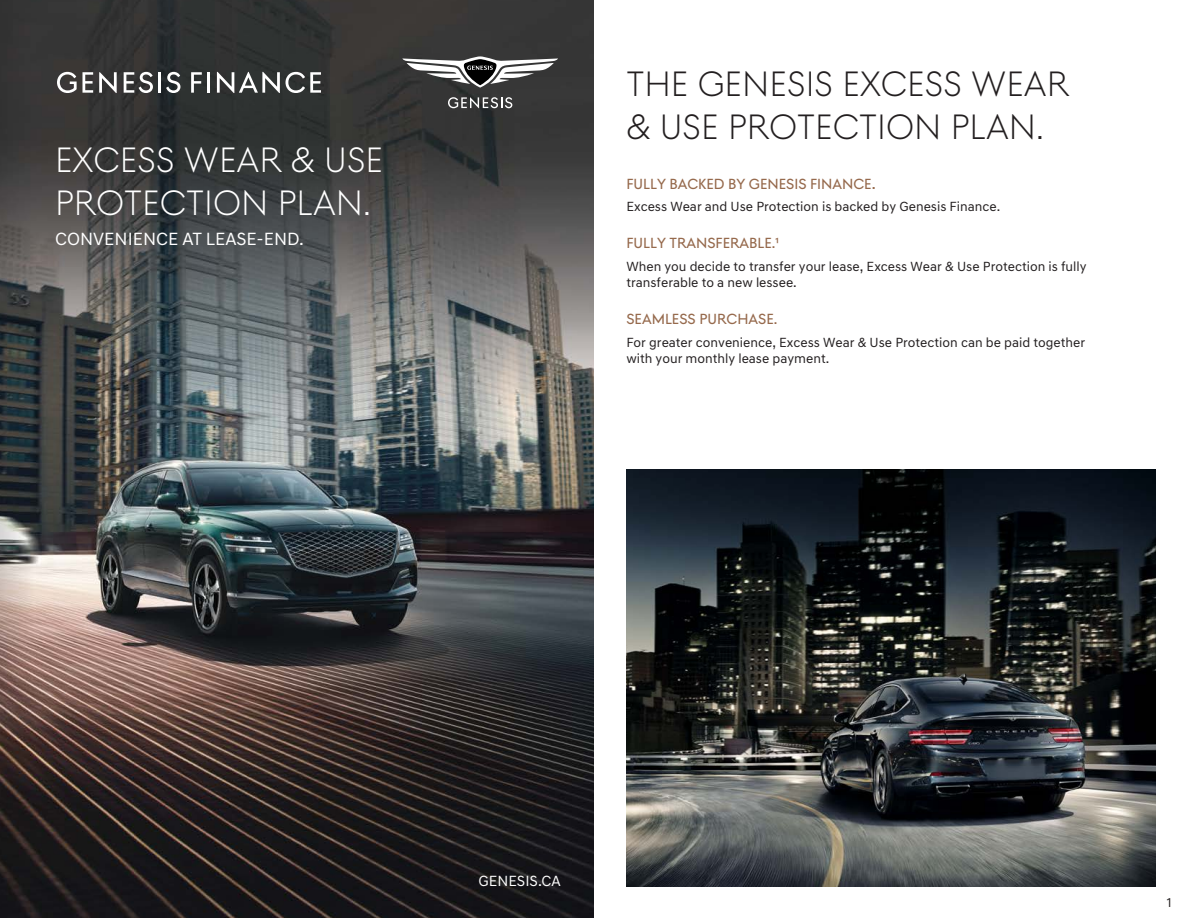
<style>
.page{position:relative;width:1188px;height:918px;background:#fff}
.page>*{position:absolute;margin:0;border:0;box-sizing:border-box;transform-origin:0 0}
.t1{font:300 36px/43.2px "Genesis Sans Head";color:#231f20}
.t2{font:300 36px/43.2px "Genesis Sans Head";color:#fff}
.t3{font:18px "Genesis Sans Text";color:#fff}
.t4{font:15px "Genesis Sans Head";color:#966a4d}
.t5{font:15px "Genesis Sans Text";color:#fff}
.t6{font:13.5px/16.2px "Genesis Sans Text";color:#231f20}
.s1{font-size:16.5px}
</style>
<div class="page">
<img style="left:626px;top:469px;width:530px;height:417px">
<img style="left:0;top:0;width:594px;height:918px">
<svg style="left:402px;top:56px;width:156px;height:32px"></svg>
<svg style="left:448px;top:97px;width:64px;height:11px"></svg>
<svg style="left:57px;top:72px;width:36px;height:21px"></svg>
<svg style="left:99px;top:72px;width:18px;height:21px"></svg>
<svg style="left:124px;top:72px;width:29px;height:21px"></svg>
<hr style="left:158px;top:72px;width:3px;height:21px;background:#fff">
<svg style="left:166px;top:72px;width:14px;height:21px"></svg>
<svg style="left:191px;top:72px;width:11px;height:21px"></svg>
<hr style="left:207px;top:72px;width:3px;height:21px;background:#fff">
<svg style="left:217px;top:72px;width:63px;height:21px"></svg>
<svg style="left:286px;top:72px;width:35px;height:21px"></svg>
<h1 class="t2" style="left:55px;top:138px;width:330px">EXCESS WEAR &amp; USE<br>PROTECTION PLAN.</h1>
<h2 class="t3" style="left:55px;top:228px;width:250px">CONVENIENCE AT LEASE-END.</h2>
<h1 class="t1" style="left:626px;top:62px;width:444px">THE GENESIS EXCESS WEAR &amp; USE PROTECTION PLAN.</h1>
<p class="t4" style="left:626px;top:175px;width:251px">FULLY BACKED BY GENESIS FINANCE<span class="s1">.</span></p>
<p class="t6" style="left:626px;top:198px;width:375px">Excess Wear and Use Protection is backed by Genesis Finance.</p>
<p class="t4" style="left:626px;top:235px;width:154px">FULLY TRANSFERABLE.1</p>
<p class="t6" style="left:626px;top:258px;width:462px">When you decide to transfer your lease, Excess Wear &amp; Use Protection is fully transferable to a new lessee.</p>
<p class="t4" style="left:626px;top:311px;width:152px">SEAMLESS PURCHASE.</p>
<p class="t6" style="left:626px;top:334px;width:460px">For greater convenience, Excess Wear &amp; Use Protection can be paid together with your monthly lease payment.</p>
<p class="t5" style="left:479px;top:872px;width:84px">GENESIS.CA</p>
<p class="t6" style="left:1167px;top:894px;width:6px">1</p>
</div>
